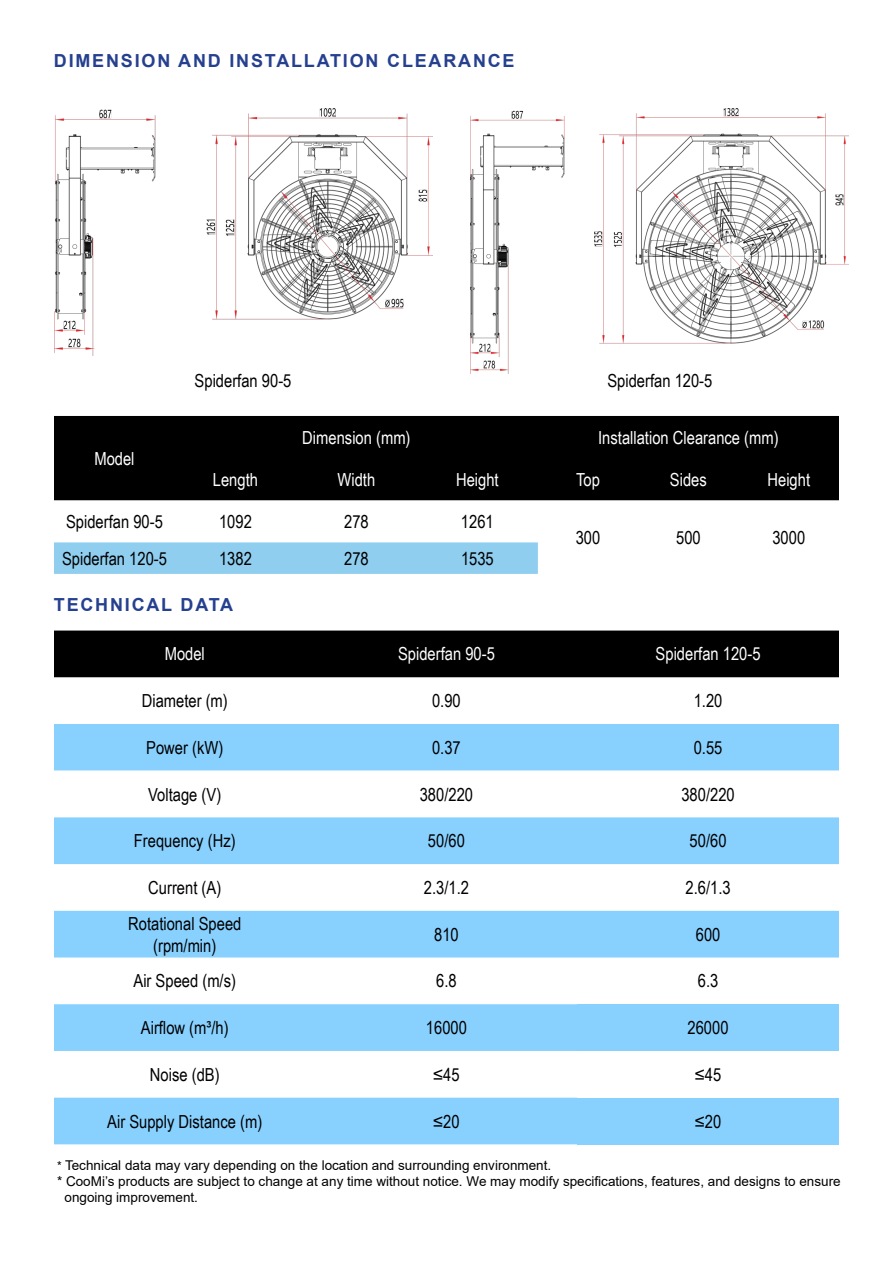
<style>
.page{position:relative;width:893px;height:1263px;background:#fff}
.page>*{position:absolute;margin:0;border:0;box-sizing:border-box;transform-origin:0 0}
.t1{font:18px/21.6px "Arial Narrow";color:#000;text-align:center}
.t2{font:18px "Arial Narrow";color:#fff}
.t3{font:700 18px "Arial";letter-spacing:.1em;color:#25408f}
.t4{font:13.5px "Arial";color:#000}
.s1{font-size:12px}
</style>
<div class="page">
<div style="left:54px;top:630px;width:785px;height:47px;background:#000"></div>
<svg style="left:54px;top:724px;width:785px;height:140px"></svg>
<div style="left:54px;top:911px;width:785px;height:46px;background:#88d1ff"></div>
<div style="left:54px;top:1004px;width:523px;height:47px;background:#88d1ff"></div>
<div style="left:577px;top:1004px;width:262px;height:47px;background:#88d1ff"></div>
<div style="left:54px;top:1098px;width:523px;height:46px;background:#88d1ff"></div>
<div style="left:577px;top:1098px;width:262px;height:46px;background:#88d1ff"></div>
<img style="left:471px;top:109px;width:378px;height:265px">
<img style="left:54px;top:109px;width:378px;height:247px">
<div style="left:54px;top:416px;width:785px;height:84px;background:#000"></div>
<div style="left:54px;top:542px;width:484px;height:32px;background:#90cef0"></div>
<p class="t3" style="left:54px;top:48px;width:462px">DIMENSION AND INSTALLATION CLEARANCE</p>
<p class="t1" style="left:195px;top:370px;width:98px">Spiderfan 90-5</p>
<p class="t1" style="left:607px;top:370px;width:107px">Spiderfan 120-5</p>
<p class="t2" style="left:94px;top:445px;width:42px">Model</p>
<p class="t2" style="left:302px;top:424px;width:110px">Dimension (mm)</p>
<p class="t2" style="left:598px;top:424px;width:182px">Installation Clearance (mm)</p>
<p class="t2" style="left:213px;top:466px;width:47px">Length</p>
<p class="t2" style="left:338px;top:466px;width:39px">Width</p>
<p class="t2" style="left:456px;top:466px;width:44px">Height</p>
<p class="t2" style="left:576px;top:466px;width:25px">Top</p>
<p class="t2" style="left:670px;top:466px;width:38px">Sides</p>
<p class="t2" style="left:767px;top:466px;width:44px">Height</p>
<p class="t1" style="left:66px;top:510px;width:98px">Spiderfan 90-5</p>
<p class="t1" style="left:219px;top:510px;width:34px">1092</p>
<p class="t1" style="left:344px;top:510px;width:26px">278</p>
<p class="t1" style="left:461px;top:510px;width:34px">1261</p>
<p class="t1" style="left:62px;top:547px;width:107px">Spiderfan 120-5</p>
<p class="t1" style="left:219px;top:547px;width:34px">1382</p>
<p class="t1" style="left:344px;top:547px;width:26px">278</p>
<p class="t1" style="left:461px;top:547px;width:34px">1535</p>
<p class="t3" style="left:54px;top:592px;width:181px">TECHNICAL DATA</p>
<p class="t1" style="left:576px;top:526px;width:26px">300</p>
<p class="t1" style="left:676px;top:526px;width:26px">500</p>
<p class="t1" style="left:772px;top:526px;width:34px">3000</p>
<p class="t2" style="left:165px;top:641px;width:42px">Model</p>
<p class="t2" style="left:398px;top:641px;width:98px">Spiderfan 90-5</p>
<p class="t2" style="left:656px;top:641px;width:107px">Spiderfan 120-5</p>
<p class="t1" style="left:142px;top:689px;width:88px">Diameter (m)</p>
<p class="t1" style="left:432px;top:689px;width:30px">0.90</p>
<p class="t1" style="left:694px;top:689px;width:30px">1.20</p>
<p class="t1" style="left:146px;top:736px;width:79px">Power (kW)</p>
<p class="t1" style="left:432px;top:736px;width:30px">0.37</p>
<p class="t1" style="left:694px;top:736px;width:30px">0.55</p>
<p class="t1" style="left:148px;top:783px;width:75px">Voltage (V)</p>
<p class="t1" style="left:420px;top:783px;width:55px">380/220</p>
<p class="t1" style="left:681px;top:783px;width:55px">380/220</p>
<p class="t1" style="left:134px;top:829px;width:103px">Frequency (Hz)</p>
<p class="t1" style="left:428px;top:829px;width:38px">50/60</p>
<p class="t1" style="left:690px;top:829px;width:38px">50/60</p>
<p class="t1" style="left:148px;top:876px;width:74px">Current (A)</p>
<p class="t1" style="left:424px;top:876px;width:47px">2.3/1.2</p>
<p class="t1" style="left:685px;top:876px;width:47px">2.6/1.3</p>
<p class="t1" style="left:128px;top:912px;width:115px">Rotational Speed (rpm/min)</p>
<p class="t1" style="left:434px;top:923px;width:26px">810</p>
<p class="t1" style="left:696px;top:923px;width:26px">600</p>
<p class="t1" style="left:134px;top:970px;width:104px">Air Speed (m/s)</p>
<p class="t1" style="left:436px;top:970px;width:22px">6.8</p>
<p class="t1" style="left:698px;top:970px;width:22px">6.3</p>
<p class="t1" style="left:141px;top:1016px;width:89px">Airflow (m³/h)</p>
<p class="t1" style="left:426px;top:1016px;width:43px">16000</p>
<p class="t1" style="left:688px;top:1016px;width:43px">26000</p>
<p class="t1" style="left:150px;top:1063px;width:71px">Noise (dB)</p>
<p class="t1" style="left:433px;top:1063px;width:28px">≤45</p>
<p class="t1" style="left:695px;top:1063px;width:28px">≤45</p>
<p class="t1" style="left:107px;top:1110px;width:157px">Air Supply Distance (m)</p>
<p class="t1" style="left:433px;top:1110px;width:28px">≤20</p>
<p class="t1" style="left:695px;top:1110px;width:28px">≤20</p>
<p class="t4" style="left:57px;top:1156px;width:496px"><span class="s1">*</span> Technical data may vary depending on the location and surrounding environment.</p>
<p class="t4" style="left:57px;top:1172px;width:785px">* CooMi’s products are subject to change at any time without notice. We may modify specifications, features, and designs to ensure</p>
<p class="t4" style="left:65px;top:1188px;width:135px">ongoing improvement.</p>
</div>
